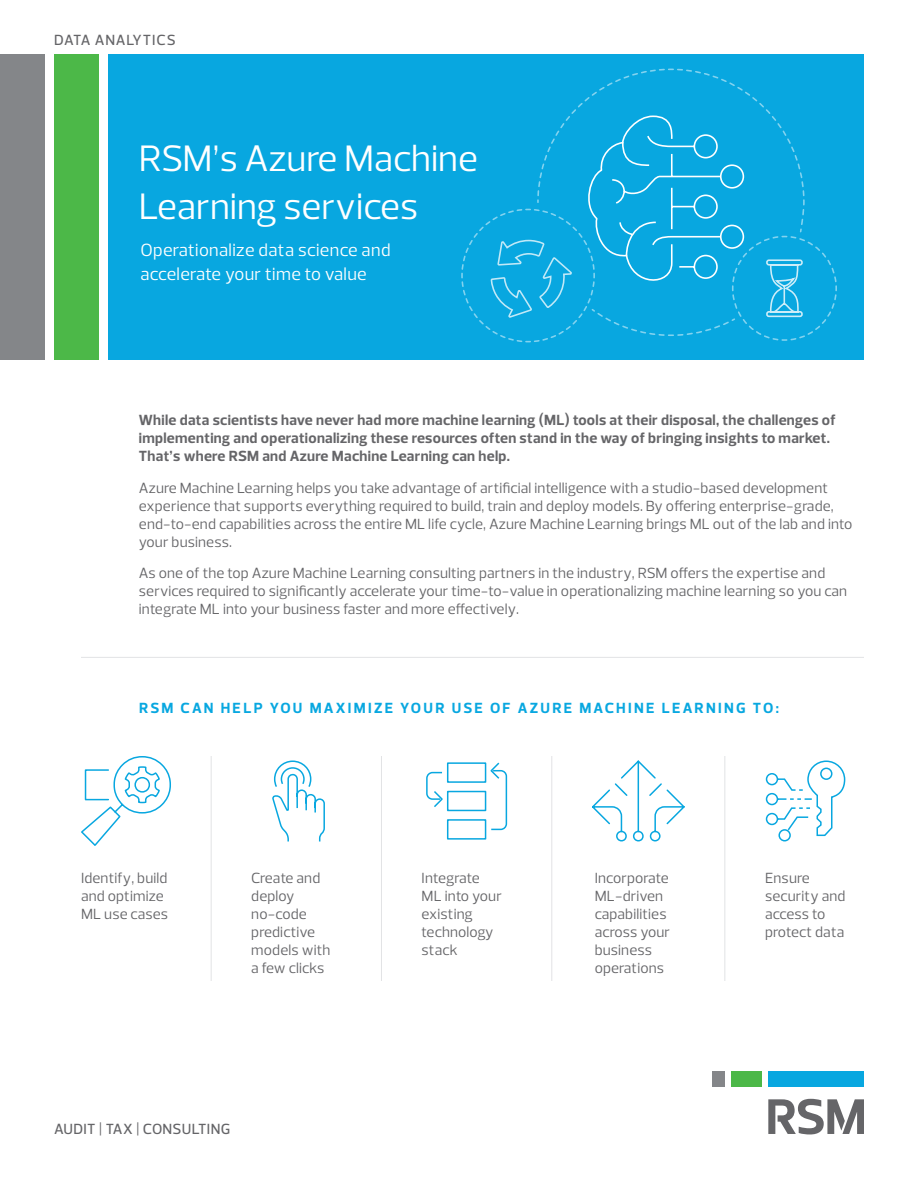
<style>
.page{position:relative;width:918px;height:1188px;background:#fff}
.page>*{position:absolute;margin:0;border:0;box-sizing:border-box;transform-origin:0 0}
.Cover_heading{font:37.5px/48px "Prelo";color:#fff}
.Cover_description{font:18px/24px "Prelo";letter-spacing:.02em;color:#fff}
.Body_copy{font:15px/18px "Prelo";letter-spacing:.01em;color:#656568}
.Body_copy-2{font:700 15px/18px "Prelo";letter-spacing:.02em;color:#656568}
.Bullet_Level_1{font:15px/18px "Prelo";letter-spacing:.01em;color:#656568}
.Body_copy-3{font:700 15px "Prelo";letter-spacing:.155em;color:#08a7e0}
.Division_tagline{font:500 15px "Prelo";letter-spacing:.03em;color:#656568}
.Division_tagline-2{font:500 15px "Prelo";letter-spacing:.05em;color:#656568}
</style>
<div class="page">
<div style="left:768px;top:1071px;width:96px;height:16px;background:#08a7e0"></div>
<div style="left:712px;top:1071px;width:12px;height:16px;background:#848689"></div>
<div style="left:731px;top:1071px;width:30px;height:16px;background:#4cb848"></div>
<svg style="left:768px;top:1099px;width:96px;height:35px"></svg>
<div style="left:108px;top:54px;width:756px;height:306px;background:#08a7e0"></div>
<div style="left:54px;top:54px;width:45px;height:306px;background:#4cb848"></div>
<div style="left:0;top:54px;width:45px;height:306px;background:#848689"></div>
<svg style="left:461px;top:208px;width:376px;height:135px"></svg>
<svg style="left:536px;top:68px;width:269px;height:166px"></svg>
<svg style="left:81px;top:756px;width:90px;height:90px"></svg>
<svg style="left:272px;top:760px;width:53px;height:82px"></svg>
<svg style="left:426px;top:762px;width:82px;height:78px"></svg>
<svg style="left:592px;top:760px;width:93px;height:82px"></svg>
<svg style="left:765px;top:760px;width:81px;height:82px"></svg>
<hr style="left:724px;top:756px;width:1px;height:225px;background:#e2e3e5">
<hr style="left:551px;top:756px;width:1px;height:225px;background:#e2e3e5">
<hr style="left:381px;top:756px;width:1px;height:225px;background:#e2e3e5">
<hr style="left:211px;top:756px;width:1px;height:225px;background:#e2e3e5">
<hr style="left:81px;top:657px;width:783px;height:1px;background:#e2e3e5">
<p class="Division_tagline-2" style="left:54px;top:31px;width:123px">DATA ANALYTICS</p>
<p class="Cover_heading" style="left:139px;top:134px;width:341px">RSM’s Azure Machine<br>Learning services</p>
<p class="Cover_description" style="left:140px;top:238px;width:252px">Operationalize data science and accelerate your time to value</p>
<p class="Body_copy-2" style="left:139px;top:411px;width:698px">While data scientists have never had more machine learning (ML) tools at their disposal, the challenges of implementing and operationalizing these resources often stand in the way of bringing insights to market.<br>That’s where RSM and Azure Machine Learning can help.</p>
<p class="Body_copy" style="left:139px;top:479px;width:715px">Azure Machine Learning helps you take advantage of artificial intelligence with a studio-based development experience that supports everything required to build, train and deploy models. By offering enterprise-grade, end-to-end capabilities across the entire ML life cycle, Azure Machine Learning brings ML out of the lab and into your business.</p>
<p class="Body_copy" style="left:139px;top:564px;width:710px">As one of the top Azure Machine Learning consulting partners in the industry, RSM offers the expertise and services required to significantly accelerate your time-to-value in operationalizing machine learning so you can integrate ML into your business faster and more effectively.</p>
<p class="Body_copy-3" style="left:139px;top:699px;width:641px">RSM CAN HELP YOU MAXIMIZE YOUR USE OF AZURE MACHINE LEARNING TO:</p>
<p class="Bullet_Level_1" style="left:81px;top:869px;width:89px">Identify, build and optimize<br>ML use cases</p>
<p class="Bullet_Level_1" style="left:251px;top:869px;width:81px">Create and deploy no-code predictive models with a few clicks</p>
<p class="Bullet_Level_1" style="left:422px;top:869px;width:82px">Integrate<br>ML into your existing technology stack</p>
<p class="Bullet_Level_1" style="left:595px;top:869px;width:77px">Incorporate<br>ML-driven capabilities across your business operations</p>
<p class="Bullet_Level_1" style="left:765px;top:869px;width:82px">Ensure security and access to protect data</p>
<p class="Division_tagline" style="left:54px;top:1120px;width:178px">AUDIT | TAX | CONSULTING</p>
</div>
